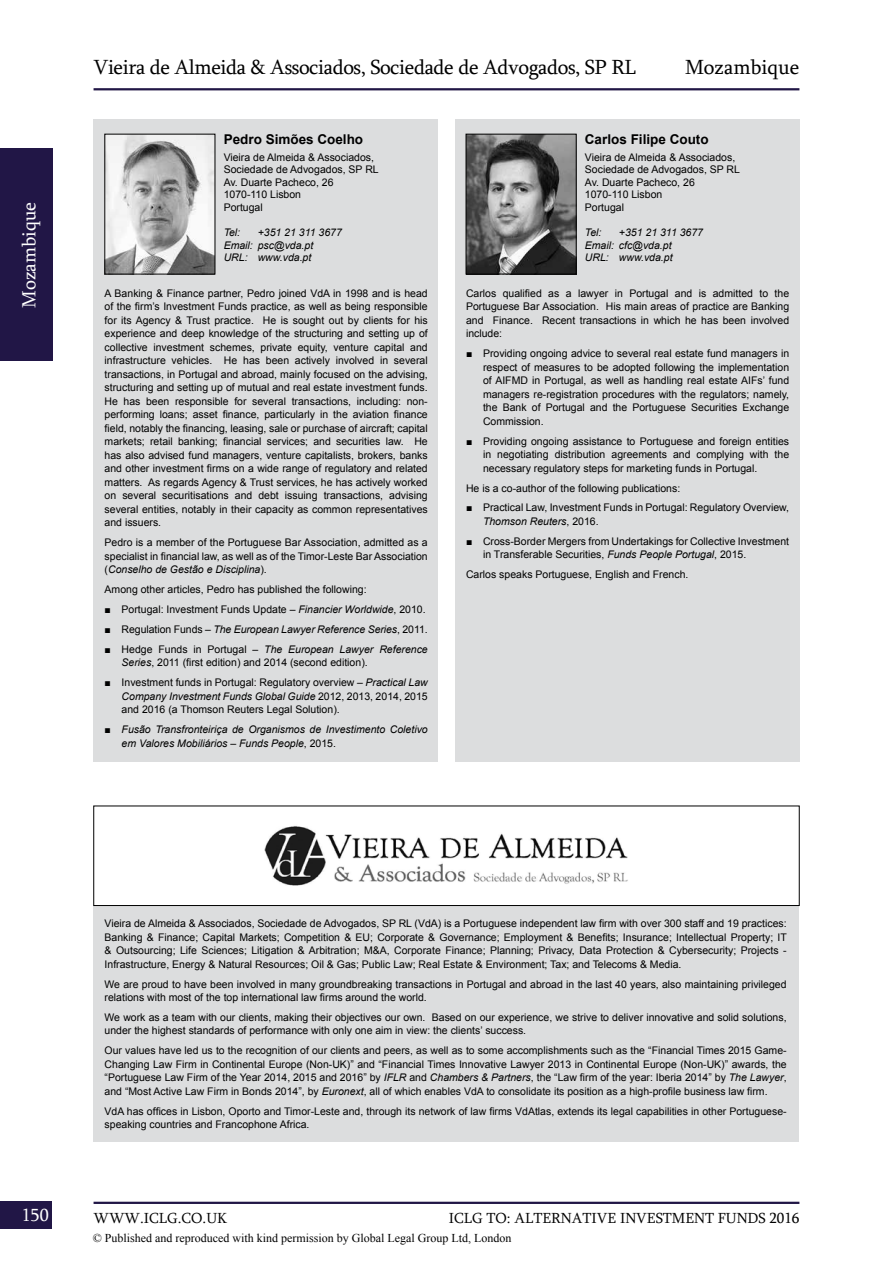
<style>
.page{position:relative;width:893px;height:1263px;background:#fff}
.page>*{position:absolute;margin:0;border:0;box-sizing:border-box;transform-origin:0 0}
.t1{font:21px "Sylfaen";letter-spacing:-.02em;color:#000}
.t2{font:21px "Sylfaen";color:#000}
.t3{font:19.5px "Sylfaen";color:#fff}
.t4{font:18px "Sylfaen";color:#fff}
.t5{font:15px "Sylfaen";color:#000}
.t6{font:700 13.5px "Arial";color:#000}
.t7{font:12px "Times New Roman";color:#000}
.t8{font:10.5px/13.5px "Arial";color:#000;text-align:justify}
.t9{font:italic 10.5px/12.6px "Arial";color:#000}
.s1{font-style:italic}
.s2{font-family:"Times New Roman"}
.s3{font-family:"Times New Roman";font-style:normal}
.s4{font-style:normal}
</style>
<div class="page">
<div style="left:0;top:1201px;width:52px;height:28px;background:#211646"></div>
<hr style="left:94px;top:1202px;width:705px;height:2px;background:#211646">
<hr style="left:94px;top:88px;width:705px;height:2px;background:#211646">
<div style="left:0;top:148px;width:53px;height:213px;background:#211646"></div>
<div style="left:94px;top:119px;width:344px;height:643px;background:#dcddde"></div>
<div style="left:455px;top:119px;width:344px;height:643px;background:#dcddde"></div>
<div style="left:94px;top:906px;width:705px;height:236px;background:#dcddde"></div>
<img style="left:264px;top:826px;width:364px;height:60px">
<div style="left:94px;top:806px;width:705px;height:100px;border:1px solid #000"></div>
<img style="left:468px;top:136px;width:106px;height:136px">
<div style="left:466px;top:134px;width:110px;height:140px;border:1px solid #000"></div>
<img style="left:107px;top:136px;width:106px;height:136px">
<h2 class="t3" style="left:16px;top:308px;width:108px;rotate:-90deg">Mozambique</h2>
<h1 class="t1" style="left:94px;top:53px;width:544px">Vieira de Almeida &amp; Associados, Sociedade de Advogados, SP RL</h1>
<h1 class="t2" style="left:685px;top:53px;width:116px">Mozambique</h1>
<p class="t6" style="left:224px;top:130px;width:141px">Pedro Simões Coelho</p>
<p class="t8" style="left:224px;top:151px;width:157px;line-height:12.6px;text-align:left">Vieira de Almeida &amp; Associados,<br>Sociedade de Advogados, SP RL<br>Av. Duarte Pacheco, 26<br>1070-110 Lisbon<br>Portugal</p>
<p class="t9" style="left:224px;top:226px;width:18px">Tel:</p>
<p class="t9" style="left:224px;top:226px;width:120px;text-indent:34px">+351 21 311 3677<br>Email: psc@vda.pt<br>URL: www.vda.pt</p>
<p class="t8" style="left:105px;top:287px;width:325px">A Banking &amp; Finance partner, Pedro joined VdA in 1998 and is head of the firm’s Investment Funds practice, as well as being responsible for its Agency &amp; Trust practice. He is sought out by clients for his experience and deep knowledge of the structuring and setting up of collective investment schemes, private equity, venture capital and infrastructure vehicles. He has been actively involved in several transactions, in Portugal and abroad, mainly focused on the advising, structuring and setting up of mutual and real estate investment funds.<br>He has been responsible for several transactions, including: non&shy;performing loans; asset finance, particularly in the aviation finance field, notably the financing, leasing, sale or purchase of aircraft; capital markets; retail banking; financial services; and securities law. He has also advised fund managers, venture capitalists, brokers, banks and other investment firms on a wide range of regulatory and related matters. As regards Agency &amp; Trust services, he has actively worked on several securitisations and debt issuing transactions, advising several entities, notably in their capacity as common representatives and issuers.</p>
<p class="t8" style="left:105px;top:536px;width:325px">Pedro is a member of the Portuguese Bar Association, admitted as a specialist in financial law, as well as of the Timor-Leste Bar Association (<span class="s1">Conselho de Gestão e Disciplina</span>).</p>
<p class="t8" style="left:105px;top:583px;width:264px">Among other articles, Pedro has published the following:</p>
<p class="t8" style="left:105px;top:603px;width:323px"><span class="s2">■</span> Portugal: Investment Funds Update – <span class="s1">Financier Worldwide</span>, 2010.</p>
<p class="t9" style="left:105px;top:623px;width:325px"><span class="s3">■</span> <span class="s4">Regulation Funds –</span> The European Lawyer Reference Series<span class="s4">, 2011.</span></p>
<p class="t8" style="left:122px;top:642px;width:308px;text-indent:-17px"><span class="s2">■</span> Hedge Funds in Portugal – <span class="s1">The European Lawyer Reference<br>Series</span>, 2011 (first edition) and 2014 (second edition).</p>
<p class="t8" style="left:122px;top:676px;width:308px;text-indent:-17px"><span class="s2">■</span> Investment funds in Portugal: Regulatory overview – <span class="s1">Practical Law Company Investment Funds Global Guide</span> 2012, 2013, 2014, 2015 and 2016 (a Thomson Reuters Legal Solution).</p>
<p class="t9" style="left:122px;top:723px;width:308px;line-height:13.5px;text-indent:-17px"><span class="s3">■</span> Fusão Transfronteiriça de Organismos de Investimento Coletivo em Valores Mobiliários <span class="s4">–</span> Funds People<span class="s4">, 2015.</span></p>
<p class="t6" style="left:585px;top:130px;width:125px">Carlos Filipe Couto</p>
<p class="t8" style="left:585px;top:151px;width:157px;line-height:12.6px;text-align:left">Vieira de Almeida &amp; Associados,<br>Sociedade de Advogados, SP RL<br>Av. Duarte Pacheco, 26<br>1070-110 Lisbon<br>Portugal</p>
<p class="t9" style="left:585px;top:226px;width:18px">Tel:</p>
<p class="t9" style="left:585px;top:226px;width:120px;text-indent:34px">+351 21 311 3677<br>Email: cfc@vda.pt<br>URL: www.vda.pt</p>
<p class="t8" style="left:466px;top:286px;width:325px">Carlos qualified as a lawyer in Portugal and is admitted to the Portuguese Bar Association. His main areas of practice are Banking and Finance. Recent transactions in which he has been involved include:</p>
<p class="t8" style="left:483px;top:347px;width:308px;text-indent:-17px"><span class="s2">■</span> Providing ongoing advice to several real estate fund managers in respect of measures to be adopted following the implementation of AIFMD in Portugal, as well as handling real estate AIFs’ fund managers re-registration procedures with the regulators; namely, the Bank of Portugal and the Portuguese Securities Exchange Commission.</p>
<p class="t8" style="left:483px;top:434px;width:308px;text-indent:-17px"><span class="s2">■</span> Providing ongoing assistance to Portuguese and foreign entities in negotiating distribution agreements and complying with the necessary regulatory steps for marketing funds in Portugal.</p>
<p class="t8" style="left:466px;top:481px;width:216px">He is a co-author of the following publications:</p>
<p class="t8" style="left:483px;top:501px;width:308px;text-indent:-17px"><span class="s2">■</span> Practical Law, Investment Funds in Portugal: Regulatory Overview,<br><span class="s1">Thomson Reuters</span>, 2016.</p>
<p class="t8" style="left:483px;top:534px;width:308px;text-indent:-17px"><span class="s2">■</span> Cross-Border Mergers from Undertakings for Collective Investment in Transferable Securities, <span class="s1">Funds People Portugal</span>, 2015.</p>
<p class="t8" style="left:466px;top:568px;width:224px">Carlos speaks Portuguese, English and French.</p>
<p class="t8" style="left:105px;top:917px;width:684px">Vieira de Almeida &amp; Associados, Sociedade de Advogados, SP RL (VdA) is a Portuguese independent law firm with over 300 staff and 19 practices:<br>Banking &amp; Finance; Capital Markets; Competition &amp; EU; Corporate &amp; Governance; Employment &amp; Benefits; Insurance; Intellectual Property; IT &amp; Outsourcing; Life Sciences; Litigation &amp; Arbitration; M&amp;A, Corporate Finance; Planning; Privacy, Data Protection &amp; Cybersecurity; Projects - Infrastructure, Energy &amp; Natural Resources; Oil &amp; Gas; Public Law; Real Estate &amp; Environment; Tax; and Telecoms &amp; Media.</p>
<p class="t8" style="left:105px;top:977px;width:684px">We are proud to have been involved in many groundbreaking transactions in Portugal and abroad in the last 40 years, also maintaining privileged relations with most of the top international law firms around the world.</p>
<p class="t8" style="left:105px;top:1011px;width:683px">We work as a team with our clients, making their objectives our own. Based on our experience, we strive to deliver innovative and solid solutions, under the highest standards of performance with only one aim in view: the clients’ success.</p>
<p class="t8" style="left:105px;top:1044px;width:684px">Our values have led us to the recognition of our clients and peers, as well as to some accomplishments such as the “Financial Times 2015 Game-Changing Law Firm in Continental Europe (Non-UK)” and “Financial Times Innovative Lawyer 2013 in Continental Europe (Non-UK)” awards, the “Portuguese Law Firm of the Year 2014, 2015 and 2016” by <span class="s1">IFLR</span> and <span class="s1">Chambers &amp; Partners</span>, the “Law firm of the year: Iberia 2014” by <span class="s1">The Lawyer</span>, and “Most Active Law Firm in Bonds 2014”, by <span class="s1">Euronext</span>, all of which enables VdA to consolidate its position as a high-profile business law firm.</p>
<p class="t8" style="left:105px;top:1104px;width:684px">VdA has offices in Lisbon, Oporto and Timor-Leste and, through its network of law firms VdAtlas, extends its legal capabilities in other Portuguese&shy;speaking countries and Francophone Africa.</p>
<h3 class="t4" style="left:22px;top:1202px;width:29px">150</h3>
<h3 class="t5" style="left:94px;top:1208px;width:135px">WWW.ICLG.CO.UK</h3>
<h3 class="t5" style="left:449px;top:1208px;width:352px">ICLG TO: ALTERNATIVE INVESTMENT FUNDS 2016</h3>
<p class="t7" style="left:93px;top:1229px;width:420px">© Published and reproduced with kind permission by Global Legal Group Ltd, London</p>
</div>
